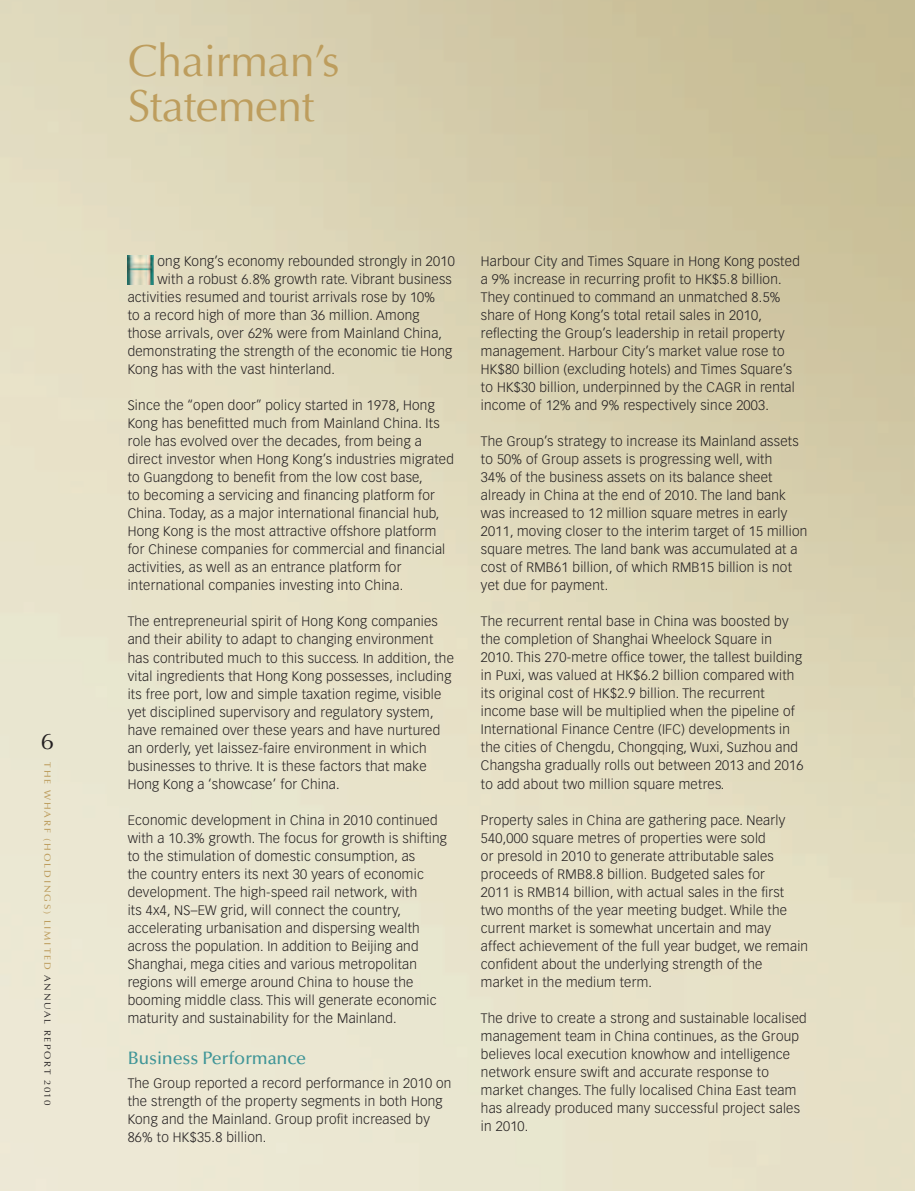
<style>
.page{position:relative;width:915px;height:1191px;background:#fff}
.page>*{position:absolute;margin:0;border:0;box-sizing:border-box;transform-origin:0 0}
.t1{font:45px/45px "Optima LT Std";letter-spacing:-.01em;color:#bd9d5d}
.t2{font:22.5px "Optima LT Std";color:#231f20;scale:1.1 1}
.t3{font:500 18px "Optima LT Std";letter-spacing:-.01em;color:#3f9597}
.t4{font:300 13.5px/18px "Vectora LT Std";letter-spacing:.02em;color:#231f20}
.t5{font:500 9px "Optima LT Std";letter-spacing:.185em;color:#bd9d5d;scale:1.1 1}
.s1{font-weight:400;color:#231f20}
</style>
<div class="page">
<img style="left:0;top:0;width:914px;height:1191px">
<img style="left:128px;top:255px;width:25px;height:29px">
<h2 class="t2" style="left:40px;top:732px;width:14px">6</h2>
<p class="t5" style="left:51px;top:762px;width:313px;rotate:90deg">THE WHARF (HOLDINGS) LIMITED <span class="s1">ANNUAL REPORT 2010</span></p>
<h1 class="t1" style="left:128px;top:42px;width:213px">Chairman’s<br>Statement</h1>
<p class="t4" style="left:157px;top:253px;width:299px">ong Kong’s economy rebounded strongly in 2010</p>
<p class="t4" style="left:157px;top:271px;width:296px">with a robust 6.8% growth rate. Vibrant business</p>
<p class="t4" style="left:128px;top:289px;width:309px">activities resumed and tourist arrivals rose by 10%</p>
<p class="t4" style="left:128px;top:307px;width:293px">to a record high of more than 36 million. Among</p>
<p class="t4" style="left:128px;top:325px;width:316px">those arrivals, over 62% were from Mainland China,</p>
<p class="t4" style="left:128px;top:343px;width:326px">demonstrating the strength of the economic tie Hong</p>
<p class="t4" style="left:128px;top:361px;width:209px">Kong has with the vast hinterland.</p>
<p class="t4" style="left:128px;top:397px;width:327px">Since the “open door” policy started in 1978, Hong Kong has benefitted much from Mainland China. Its role has evolved over the decades, from being a direct investor when Hong Kong’s industries migrated to Guangdong to benefit from the low cost base,<br>to becoming a servicing and financing platform for China. Today, as a major international financial hub, Hong Kong is the most attractive offshore platform for Chinese companies for commercial and financial activities, as well as an entrance platform for international companies investing into China.</p>
<p class="t4" style="left:128px;top:613px;width:328px">The entrepreneurial spirit of Hong Kong companies and their ability to adapt to changing environment has contributed much to this success. In addition, the vital ingredients that Hong Kong possesses, including its free port, low and simple taxation regime, visible yet disciplined supervisory and regulatory system, have remained over these years and have nurtured an orderly, yet laissez-faire environment in which businesses to thrive. It is these factors that make Hong Kong a ‘showcase’ for China.</p>
<p class="t4" style="left:128px;top:811px;width:321px">Economic development in China in 2010 continued with a 10.3% growth. The focus for growth is shifting to the stimulation of domestic consumption, as<br>the country enters its next 30 years of economic development. The high-speed rail network, with<br>its 4x4, NS–EW grid, will connect the country, accelerating urbanisation and dispersing wealth across the population. In addition to Beijing and Shanghai, mega cities and various metropolitan regions will emerge around China to house the booming middle class. This will generate economic maturity and sustainability for the Mainland.</p>
<h3 class="t3" style="left:128px;top:1050px;width:180px">Business Performance</h3>
<p class="t4" style="left:128px;top:1074px;width:325px">The Group reported a record performance in 2010 on the strength of the property segments in both Hong Kong and the Mainland. Group profit increased by 86% to HK$35.8 billion.</p>
<p class="t4" style="left:480px;top:253px;width:320px">Harbour City and Times Square in Hong Kong posted a 9% increase in recurring profit to HK$5.8 billion.<br>They continued to command an unmatched 8.5% share of Hong Kong’s total retail sales in 2010, reflecting the Group’s leadership in retail property management. Harbour City’s market value rose to HK$80 billion (excluding hotels) and Times Square’s to HK$30 billion, underpinned by the CAGR in rental income of 12% and 9% respectively since 2003.</p>
<p class="t4" style="left:480px;top:433px;width:328px">The Group’s strategy to increase its Mainland assets to 50% of Group assets is progressing well, with<br>34% of the business assets on its balance sheet already in China at the end of 2010. The land bank was increased to 12 million square metres in early 2011, moving closer to the interim target of 15 million square metres. The land bank was accumulated at a cost of RMB61 billion, of which RMB15 billion is not yet due for payment.</p>
<p class="t4" style="left:480px;top:613px;width:324px">The recurrent rental base in China was boosted by the completion of Shanghai Wheelock Square in 2010. This 270-metre office tower, the tallest building in Puxi, was valued at HK$6.2 billion compared with its original cost of HK$2.9 billion. The recurrent income base will be multiplied when the pipeline of International Finance Centre (IFC) developments in the cities of Chengdu, Chongqing, Wuxi, Suzhou and Changsha gradually rolls out between 2013 and 2016 to add about two million square metres.</p>
<p class="t4" style="left:480px;top:811px;width:328px">Property sales in China are gathering pace. Nearly 540,000 square metres of properties were sold<br>or presold in 2010 to generate attributable sales proceeds of RMB8.8 billion. Budgeted sales for<br>2011 is RMB14 billion, with actual sales in the first two months of the year meeting budget. While the current market is somewhat uncertain and may affect achievement of the full year budget, we remain confident about the underlying strength of the market in the medium term.</p>
<p class="t4" style="left:480px;top:1009px;width:327px">The drive to create a strong and sustainable localised management team in China continues, as the Group believes local execution knowhow and intelligence network ensure swift and accurate response to market changes. The fully localised China East team has already produced many successful project sales in 2010.</p>
</div>
